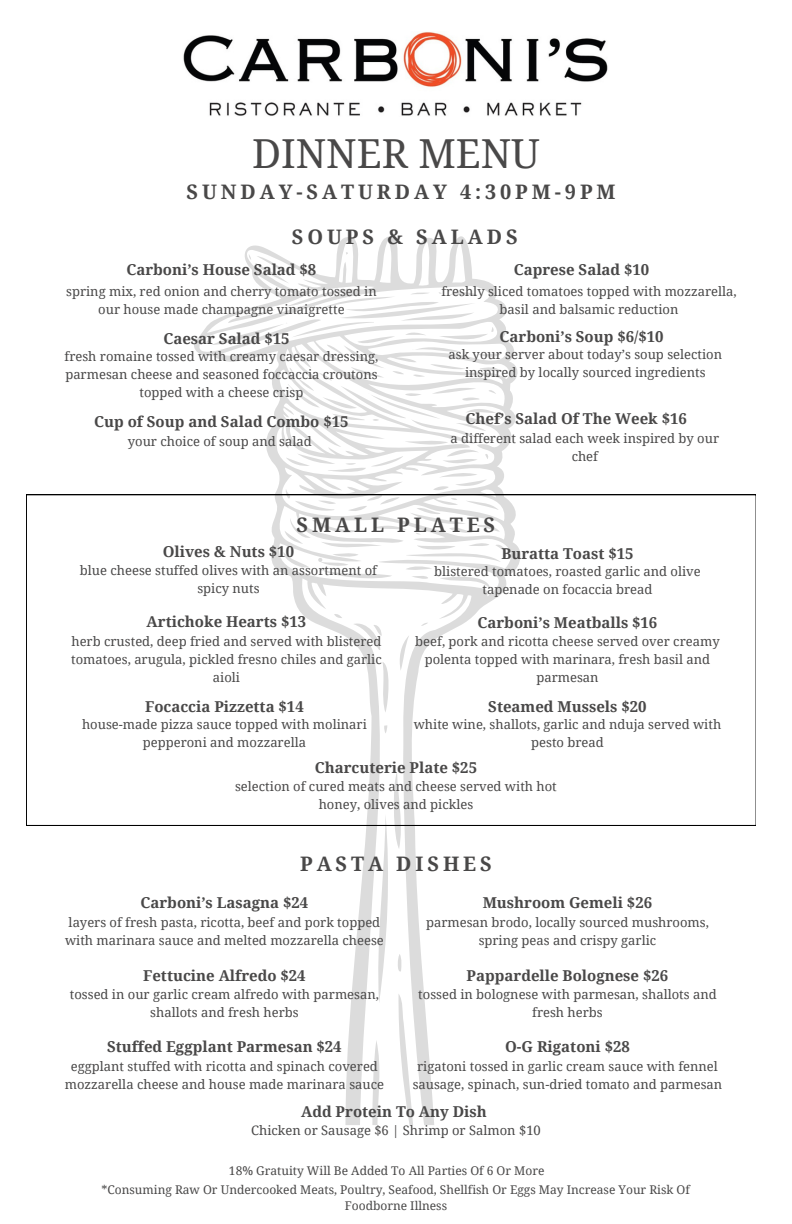
<style>
.page{position:relative;width:792px;height:1224px;background:#fff}
.page>*{position:absolute;margin:0;border:0;box-sizing:border-box;transform-origin:0 0}
.t1{font:40px "Noto Serif";color:#494848}
.t2{font:700 20px "Noto Serif";letter-spacing:.195em;color:#494848}
.t3{font:700 15px "Noto Serif";color:#494848}
.t4{font:13px/18px "Noto Serif";color:#494848;text-align:center}
.t5{font:12px/16.5px "Noto Serif";color:#494848;text-align:center}
</style>
<div class="page">
<img style="left:183px;top:32px;width:425px;height:84px">
<svg style="left:183px;top:236px;width:357px;height:889px"></svg>
<svg style="left:372px;top:825px;width:41px;height:300px"></svg>
<svg style="left:249px;top:254px;width:43px;height:30px"></svg>
<svg style="left:204px;top:291px;width:308px;height:204px"></svg>
<svg style="left:26px;top:495px;width:730px;height:330px"></svg>
<p class="t1" style="left:252px;top:125px;width:289px">DINNER MENU</p>
<h3 class="t2" style="left:186px;top:177px;width:431px">SUNDAY-SATURDAY 4:30PM-9PM</h3>
<p class="t2" style="left:292px;top:222px;width:227px">SOUPS &amp; SALADS</p>
<p class="t3" style="left:126px;top:259px;width:191px">Carboni’s House Salad $8</p>
<h3 class="t4" style="left:66px;top:282px;width:312px">spring mix, red onion and cherry tomato tossed in our house made champagne vinaigrette</h3>
<p class="t3" style="left:514px;top:259px;width:137px">Caprese Salad $10</p>
<h3 class="t4" style="left:441px;top:282px;width:297px">freshly sliced tomatoes topped with mozzarella, basil and balsamic reduction</h3>
<p class="t3" style="left:500px;top:326px;width:166px">Carboni’s Soup $6/$10</p>
<h3 class="t4" style="left:449px;top:345px;width:275px">ask your server about today’s soup selection inspired by locally sourced ingredients</h3>
<h3 class="t3" style="left:163px;top:328px;width:128px">Caesar Salad $15</h3>
<p class="t4" style="left:65px;top:347px;width:315px">fresh romaine tossed with creamy caesar dressing, parmesan cheese and seasoned foccaccia croutons topped with a cheese crisp</p>
<p class="t3" style="left:94px;top:411px;width:256px">Cup of Soup and Salad Combo $15</p>
<p class="t4" style="left:128px;top:432px;width:185px">your choice of soup and salad</p>
<p class="t3" style="left:466px;top:408px;width:223px">Chef’s Salad Of The Week $16</p>
<h3 class="t4" style="left:451px;top:429px;width:270px">a different salad each week inspired by our chef</h3>
<h3 class="t2" style="left:297px;top:511px;width:200px">SMALL PLATES</h3>
<h3 class="t3" style="left:163px;top:541px;width:133px">Olives &amp; Nuts $10</h3>
<p class="t4" style="left:80px;top:561px;width:299px">blue cheese stuffed olives with an assortment of spicy nuts</p>
<h1 class="t3" style="left:501px;top:543px;width:134px">Buratta Toast $15</h1>
<h2 class="t4" style="left:434px;top:562px;width:268px">blistered tomatoes, roasted garlic and olive tapenade on focaccia bread</h2>
<p class="t3" style="left:477px;top:612px;width:181px">Carboni’s Meatballs $16</p>
<h2 class="t4" style="left:415px;top:632px;width:306px">beef, pork and ricotta cheese served over creamy polenta topped with marinara, fresh basil and parmesan</h2>
<h2 class="t3" style="left:488px;top:696px;width:160px">Steamed Mussels $20</h2>
<h3 class="t4" style="left:414px;top:715px;width:309px">white wine, shallots, garlic and nduja served with pesto bread</h3>
<h3 class="t4" style="left:235px;top:777px;width:323px">selection of cured meats and cheese served with hot honey, olives and pickles</h3>
<h3 class="t3" style="left:147px;top:611px;width:161px">Artichoke Hearts $13</h3>
<p class="t4" style="left:71px;top:632px;width:312px">herb crusted, deep fried and served with blistered tomatoes, arugula, pickled fresno chiles and garlic aioli</p>
<p class="t3" style="left:145px;top:696px;width:160px">Focaccia Pizzetta $14</p>
<h3 class="t4" style="left:82px;top:715px;width:286px">house-made pizza sauce topped with molinari pepperoni and mozzarella</h3>
<p class="t3" style="left:315px;top:757px;width:164px">Charcuterie Plate $25</p>
<p class="t2" style="left:300px;top:850px;width:193px">PASTA DISHES</p>
<p class="t3" style="left:140px;top:892px;width:169px">Carboni’s Lasagna $24</p>
<h2 class="t4" style="left:65px;top:913px;width:320px;text-align:left">layers of fresh pasta, ricotta, beef and pork topped with marinara sauce and melted mozzarella cheese</h2>
<h3 class="t3" style="left:483px;top:892px;width:171px">Mushroom Gemeli $26</h3>
<p class="t4" style="left:426px;top:913px;width:284px">parmesan brodo, locally sourced mushrooms, spring peas and crispy garlic</p>
<h3 class="t3" style="left:143px;top:964px;width:164px">Fettucine Alfredo $24</h3>
<p class="t4" style="left:70px;top:985px;width:311px">tossed in our garlic cream alfredo with parmesan, shallots and fresh herbs</p>
<h3 class="t3" style="left:467px;top:964px;width:203px">Pappardelle Bolognese $26</h3>
<p class="t4" style="left:418px;top:985px;width:300px">tossed in bolognese with parmesan, shallots and fresh herbs</p>
<h3 class="t3" style="left:505px;top:1036px;width:126px">O-G Rigatoni $28</h3>
<p class="t4" style="left:413px;top:1057px;width:311px">rigatoni tossed in garlic cream sauce with fennel sausage, spinach, sun-dried tomato and parmesan</p>
<h3 class="t3" style="left:107px;top:1036px;width:236px">Stuffed Eggplant Parmesan $24</h3>
<p class="t4" style="left:65px;top:1057px;width:321px">eggplant stuffed with ricotta and spinach covered mozzarella cheese and house made marinara sauce</p>
<h3 class="t3" style="left:301px;top:1101px;width:187px">Add Protein To Any Dish</h3>
<p class="t4" style="left:251px;top:1121px;width:291px">Chicken or Sausage $6 | Shrimp or Salmon $10</p>
<h3 class="t5" style="left:229px;top:1162px;width:317px">18% Gratuity Will Be Added To All Parties Of 6 Or More</h3>
<h3 class="t5" style="left:102px;top:1181px;width:590px">*Consuming Raw Or Undercooked Meats, Poultry, Seafood, Shellfish Or Eggs May Increase Your Risk Of<br>Foodborne Illness</h3>
</div>
